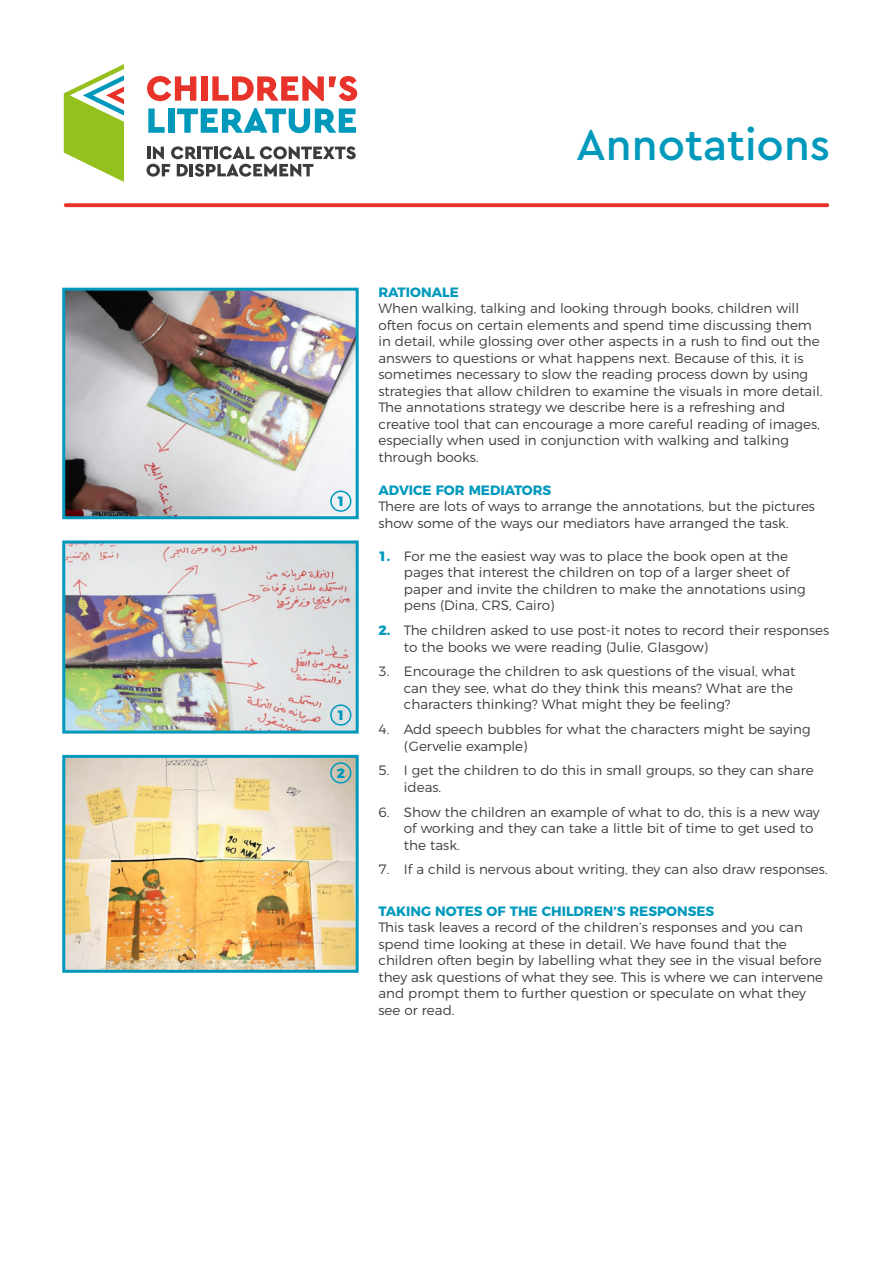
<style>
.page{position:relative;width:893px;height:1263px;background:#fff}
.page>*{position:absolute;margin:0;border:0;box-sizing:border-box;transform-origin:0 0}
.t1{font:500 45px "Cera GR";color:#0099bc}
.t2{font:300 13.5px/16.5px "Montserrat";color:#3c3c3b}
.t3{font:700 13.5px "Montserrat";color:#0099bc}
.t4{font:800 13.5px "Montserrat";color:#0099bc}
.s1{font-weight:800;color:#0099bc}
</style>
<div class="page">
<img style="left:66px;top:292px;width:289px;height:223px">
<div style="left:62px;top:288px;width:297px;height:231px;border:3px solid #0099bc"></div>
<img style="left:66px;top:544px;width:289px;height:186px">
<div style="left:62px;top:540px;width:297px;height:194px;border:3px solid #0099bc"></div>
<img style="left:66px;top:759px;width:289px;height:210px">
<div style="left:62px;top:755px;width:297px;height:218px;border:3px solid #0099bc"></div>
<svg style="left:66px;top:203px;width:761px;height:4px;background:#e83e36"></svg>
<svg style="left:64px;top:64px;width:60px;height:118px"></svg>
<svg style="left:147px;top:76px;width:49px;height:25px"></svg>
<div style="left:201px;top:76px;width:6px;height:25px;background:#e7332a"></div>
<svg style="left:212px;top:76px;width:145px;height:25px"></svg>
<svg style="left:148px;top:109px;width:17px;height:24px"></svg>
<div style="left:168px;top:109px;width:6px;height:24px;background:#0099bc"></div>
<svg style="left:177px;top:108px;width:179px;height:25px"></svg>
<svg style="left:147px;top:146px;width:209px;height:31px"></svg>
<div style="left:330px;top:490px;width:21px;height:22px;border:2px solid #0099bc;border-radius:50%"></div>
<div style="left:330px;top:704px;width:21px;height:22px;border:2px solid #0099bc;border-radius:50%"></div>
<div style="left:330px;top:762px;width:21px;height:21px;border:2px solid #0099bc;border-radius:50%"></div>
<h1 class="t1" style="left:576px;top:120px;width:256px">Annotations</h1>
<p class="t4" style="left:337px;top:490px;width:10px">1</p>
<p class="t4" style="left:337px;top:704px;width:10px">1</p>
<p class="t4" style="left:337px;top:762px;width:10px">2</p>
<p class="t3" style="left:378px;top:281px;width:82px">RATIONALE</p>
<p class="t2" style="left:378px;top:299px;width:445px">When walking, talking and looking through books, children will often focus on certain elements and spend time discussing them in detail, while glossing over other aspects in a rush to find out the answers to questions or what happens next. Because of this, it is sometimes necessary to slow the reading process down by using strategies that allow children to examine the visuals in more detail.<br>The annotations strategy we describe here is a refreshing and creative tool that can encourage a more careful reading of images, especially when used in conjunction with walking and talking through books.</p>
<p class="t3" style="left:378px;top:479px;width:174px">ADVICE FOR MEDIATORS</p>
<p class="t2" style="left:378px;top:497px;width:438px">There are lots of ways to arrange the annotations, but the pictures show some of the ways our mediators have arranged the task.</p>
<p class="t2" style="left:404px;top:547px;width:403px;text-indent:-26px"><span class="s1">1.</span> For me the easiest way was to place the book open at the pages that interest the children on top of a larger sheet of paper and invite the children to make the annotations using pens (Dina, CRS, Cairo)</p>
<p class="t2" style="left:404px;top:621px;width:427px;text-indent:-26px"><span class="s1">2.</span> The children asked to use post-it notes to record their responses to the books we were reading (Julie, Glasgow)</p>
<p class="t2" style="left:404px;top:662px;width:393px;text-indent:-26px">3. Encourage the children to ask questions of the visual, what can they see, what do they think this means? What are the characters thinking? What might they be feeling?</p>
<p class="t2" style="left:404px;top:720px;width:408px;text-indent:-26px">4. Add speech bubbles for what the characters might be saying (Gervelie example)</p>
<p class="t2" style="left:404px;top:761px;width:411px;text-indent:-26px">5. I get the children to do this in small groups, so they can share ideas.</p>
<p class="t2" style="left:404px;top:802px;width:417px;text-indent:-26px">6. Show the children an example of what to do, this is a new way of working and they can take a little bit of time to get used to the task.</p>
<p class="t2" style="left:378px;top:860px;width:451px">7. If a child is nervous about writing, they can also draw responses.</p>
<p class="t3" style="left:378px;top:900px;width:337px">TAKING NOTES OF THE CHILDREN’S RESPONSES</p>
<p class="t2" style="left:378px;top:918px;width:446px">This task leaves a record of the children’s responses and you can spend time looking at these in detail. We have found that the children often begin by labelling what they see in the visual before they ask questions of what they see. This is where we can intervene and prompt them to further question or speculate on what they see or read.</p>
</div>
